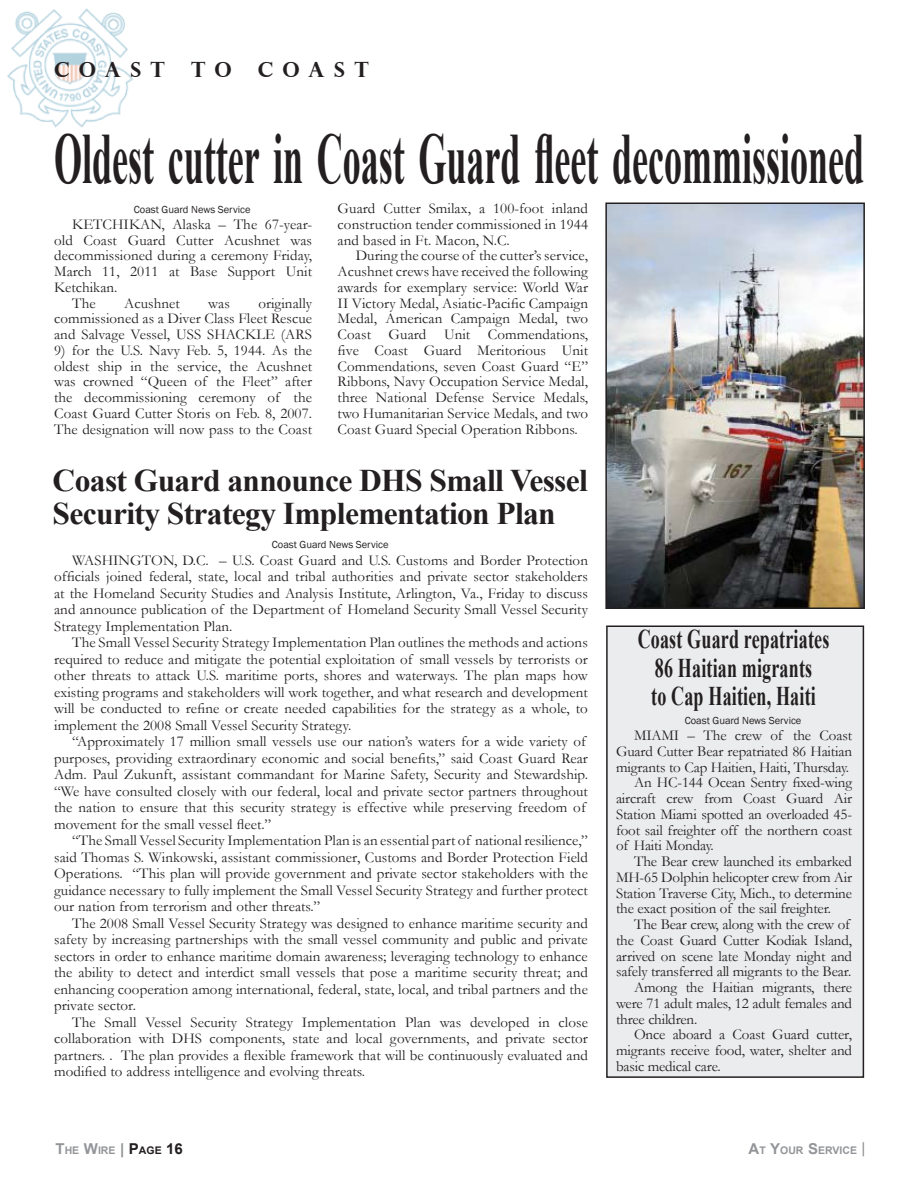
<style>
.page{position:relative;width:918px;height:1188px;background:#fff}
.page>*{position:absolute;margin:0;border:0;box-sizing:border-box;transform-origin:0 0}
.t1{font:700 72px "Times New Roman";color:#231f20;scale:.5 1}
.t2{font:700 31.5px/33px "Times New Roman";letter-spacing:-.02em;color:#231f20}
.t3{font:700 27px/28.5px "Times New Roman";letter-spacing:.01em;color:#231f20;text-align:center;scale:.67 1}
.t4{font:700 21px "Perpetua Titling";letter-spacing:.45em;color:#231f20}
.t5{font:15px/16.5px "Garamond";letter-spacing:.005em;color:#231f20;text-align:justify}
.t6{font:10.5px "Franklin Gothic";color:#231f20}
.t7{font:700 10.5px "Arial";color:#939598}
.s1{font-size:15px}
.s2{font-size:15px;color:#8f9194}
.s3{font-size:15px;color:#231f20}
.s4{color:#231f20}
.s5{font-weight:400;font-size:15px;color:#8a8c8e}
</style>
<div class="page">
<img style="left:7px;top:8px;width:126px;height:120px">
<div style="left:607px;top:626px;width:256px;height:451px;background:#ebeced"></div>
<div style="left:606px;top:626px;width:258px;height:452px;border:2px solid #231f20"></div>
<img style="left:608px;top:205px;width:254px;height:401px">
<div style="left:605px;top:202px;width:260px;height:407px;border:2px solid #231f20"></div>
<h3 class="t4" style="left:54px;top:56px;width:316px">COAST TO COAST</h3>
<h1 class="t1" style="left:54px;top:110px;width:1622px">Oldest cutter in Coast Guard fleet decommissioned</h1>
<p class="t6" style="left:134px;top:203px;width:118px">Coast Guard News Service</p>
<p class="t5" style="left:72px;top:215px;width:241px">KETCHIKAN, Alaska – The 67-year-</p>
<p class="t5" style="left:54px;top:231px;width:259px">old Coast Guard Cutter Acushnet was</p>
<p class="t5" style="left:54px;top:247px;width:259px">decommissioned during a ceremony Friday,</p>
<p class="t5" style="left:54px;top:263px;width:259px">March 11, 2011 at Base Support Unit</p>
<p class="t5" style="left:54px;top:278px;width:65px">Ketchikan.</p>
<p class="t5" style="left:72px;top:294px;width:25px">The</p>
<p class="t5" style="left:124px;top:294px;width:57px">Acushnet</p>
<p class="t5" style="left:208px;top:294px;width:23px">was</p>
<p class="t5" style="left:338px;top:200px;width:252px;line-height:15.8px">Guard Cutter Smilax, a 100-foot inland construction tender commissioned in 1944 and based in Ft. Macon, N.C.</p>
<p class="t5" style="left:338px;top:247px;width:252px;line-height:15.8px;text-indent:18px">During the course of the cutter’s service, Acushnet crews have received the following awards for exemplary service: World War II Victory Medal, Asiatic-Pacific Campaign Medal, American Campaign Medal, two Coast Guard Unit Commendations, five Coast Guard Meritorious Unit Commendations, seven Coast Guard “E” Ribbons, Navy Occupation Service Medal, three National Defense Service Medals, two Humanitarian Service Medals, and two Coast Guard Special Operation Ribbons.</p>
<p class="t5" style="left:54px;top:295px;width:259px;line-height:15.8px;text-indent:204px">originally commissioned as a Diver Class Fleet Rescue and Salvage Vessel, USS SHACKLE (ARS</p>
<p class="t5" style="left:54px;top:342px;width:260px;line-height:15.8px">9) for the U.S. Navy Feb. 5, 1944. As the oldest ship in the service, the Acushnet was crowned “Queen of the Fleet” after the decommissioning ceremony of the Coast Guard Cutter Storis on Feb. 8, 2007.<br>The designation will now pass to the Coast</p>
<h2 class="t2" style="left:53px;top:463px;width:537px">Coast Guard announce DHS Small Vessel<br>Security Strategy Implementation Plan</h2>
<p class="t6" style="left:272px;top:538px;width:118px">Coast Guard News Service</p>
<p class="t5" style="left:54px;top:551px;width:535px;text-indent:18px">WASHINGTON, D.C. – U.S. Coast Guard and U.S. Customs and Border Protection officials joined federal, state, local and tribal authorities and private sector stakeholders at the Homeland Security Studies and Analysis Institute, Arlington, Va., Friday to discuss and announce publication of the Department of Homeland Security Small Vessel Security Strategy Implementation Plan.</p>
<p class="t5" style="left:54px;top:634px;width:535px;text-indent:18px">The Small Vessel Security Strategy Implementation Plan outlines the methods and actions required to reduce and mitigate the potential exploitation of small vessels by terrorists or other threats to attack U.S. maritime ports, shores and waterways. The plan maps how existing programs and stakeholders will work together, and what research and development will be conducted to refine or create needed capabilities for the strategy as a whole, to implement the 2008 Small Vessel Security Strategy.</p>
<p class="t5" style="left:54px;top:733px;width:535px;text-align:left;text-indent:18px">“Approximately 17 million small vessels use our nation’s waters for a wide variety of purposes, providing extraordinary economic and social benefits,” said Coast Guard Rear Adm. Paul Zukunft, assistant commandant for Marine Safety, Security and Stewardship. “We have consulted closely with our federal, local and private sector partners throughout the nation to ensure that this security strategy is effective while preserving freedom of movement for the small vessel fleet.”</p>
<p class="t5" style="left:54px;top:832px;width:535px;text-indent:18px">“The Small Vessel Security Implementation Plan is an essential part of national resilience,” said Thomas S. Winkowski, assistant commissioner, Customs and Border Protection Field Operations. “This plan will provide government and private sector stakeholders with the guidance necessary to fully implement the Small Vessel Security Strategy and further protect our nation from terrorism and other threats.”</p>
<p class="t5" style="left:54px;top:914px;width:535px;text-indent:18px">The 2008 Small Vessel Security Strategy was designed to enhance maritime security and safety by increasing partnerships with the small vessel community and public and private sectors in order to enhance maritime domain awareness; leveraging technology to enhance the ability to detect and interdict small vessels that pose a maritime security threat; and enhancing cooperation among international, federal, state, local, and tribal partners and the private sector.</p>
<p class="t5" style="left:54px;top:1013px;width:535px;text-indent:18px">The Small Vessel Security Strategy Implementation Plan was developed in close collaboration with DHS components, state and local governments, and private sector partners. . The plan provides a flexible framework that will be continuously evaluated and modified to address intelligence and evolving threats.</p>
<h3 class="t3" style="left:638px;top:624px;width:287px">Coast Guard repatriates<br>86 Haitian migrants<br>to Cap Haitien, Haiti</h3>
<p class="t6" style="left:685px;top:714px;width:118px">Coast Guard News Service</p>
<p class="t5" style="left:634px;top:727px;width:220px">MIAMI – The crew of the Coast</p>
<p class="t5" style="left:616px;top:743px;width:238px">Guard Cutter Bear repatriated 86 Haitian</p>
<p class="t5" style="left:616px;top:758px;width:235px">migrants to Cap Haitien, Haiti, Thursday.</p>
<p class="t5" style="left:634px;top:774px;width:220px">An HC-144 Ocean Sentry fixed-wing</p>
<p class="t5" style="left:616px;top:790px;width:238px">aircraft crew from Coast Guard Air</p>
<p class="t5" style="left:616px;top:806px;width:238px">Station Miami spotted an overloaded 45-</p>
<p class="t5" style="left:616px;top:821px;width:238px">foot sail freighter off the northern coast</p>
<p class="t5" style="left:616px;top:837px;width:99px">of Haiti Monday.</p>
<p class="t5" style="left:634px;top:853px;width:220px">The Bear crew launched its embarked</p>
<p class="t5" style="left:616px;top:869px;width:238px">MH-65 Dolphin helicopter crew from Air</p>
<p class="t5" style="left:616px;top:884px;width:238px">Station Traverse City, Mich., to determine</p>
<p class="t5" style="left:616px;top:900px;width:217px">the exact position of the sail freighter.</p>
<p class="t5" style="left:634px;top:916px;width:218px">The Bear crew, along with the crew of</p>
<p class="t5" style="left:616px;top:932px;width:238px">the Coast Guard Cutter Kodiak Island,</p>
<p class="t5" style="left:616px;top:947px;width:238px">arrived on scene late Monday night and</p>
<p class="t5" style="left:616px;top:963px;width:237px">safely transferred all migrants to the Bear.</p>
<p class="t5" style="left:634px;top:979px;width:220px">Among the Haitian migrants, there</p>
<p class="t5" style="left:616px;top:995px;width:238px">were 71 adult males, 12 adult females and</p>
<p class="t5" style="left:616px;top:1010px;width:83px">three children.</p>
<p class="t5" style="left:634px;top:1026px;width:220px">Once aboard a Coast Guard cutter,</p>
<p class="t5" style="left:616px;top:1042px;width:238px">migrants receive food, water, shelter and</p>
<p class="t5" style="left:616px;top:1058px;width:106px">basic medical care.</p>
<p class="t7" style="left:56px;top:1143px;width:129px"><span class="s1">T</span>HE <span class="s1">W</span>IRE <span class="s2">|</span> <span class="s3">P</span><span class="s4">AGE</span> <span class="s3">16</span></p>
<p class="t7" style="left:749px;top:1143px;width:118px"><span class="s1">A</span>T <span class="s1">Y</span>OUR <span class="s1">S</span>ERVICE <span class="s5">|</span></p>
</div>
